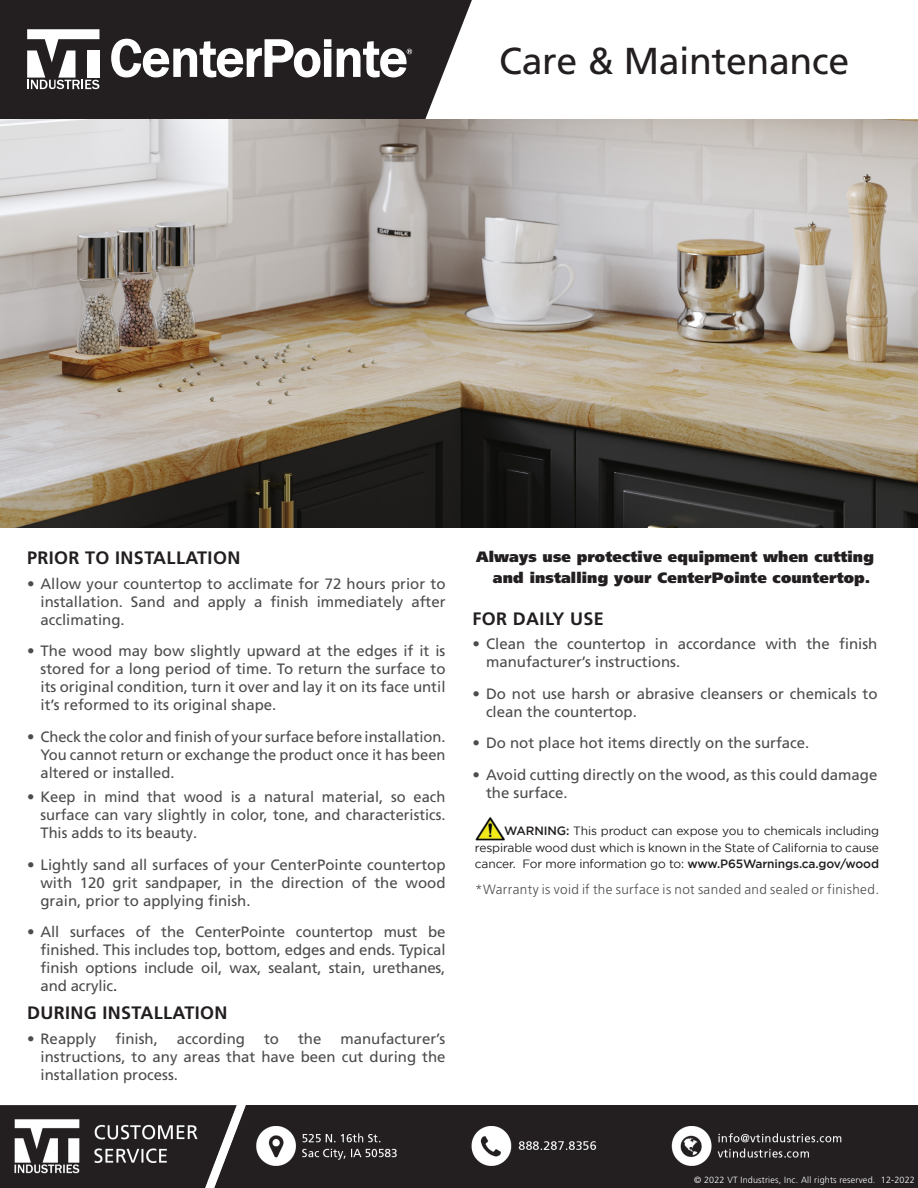
<style>
.page{position:relative;width:918px;height:1188px;background:#fff}
.page>*{position:absolute;margin:0;border:0;box-sizing:border-box;transform-origin:0 0}
.t1{font:37.5px "Frutiger LT Pro";letter-spacing:-.01em;color:#231f20}
.t2{font:700 18px "Frutiger LT Pro";letter-spacing:.02em;color:#231f20}
.t3{font:15px/18px "Frutiger LT Pro";color:#4b4c4d;text-align:justify}
.t4{font:900 15px/21px "Frutiger LT Pro";letter-spacing:.01em;color:#231f20;text-align:right}
.t5{font:300 13.5px "Frutiger LT Pro";letter-spacing:.03em;color:#4b4c4d}
.t6{font:12px/16.5px "Gotham";letter-spacing:-.01em;color:#231f20;text-align:justify}
.t7{font:300 9px "Frutiger LT Pro";letter-spacing:.02em;color:#fff}
.s1{color:#231f20}
.s2{font-weight:500}
</style>
<div class="page">
<img style="left:0;top:1106px;width:918px;height:82px">
<img style="left:475px;top:817px;width:29px;height:23px">
<svg style="left:0;top:0;width:472px;height:120px;background:#333030"></svg>
<svg style="left:27px;top:29px;width:72px;height:60px"></svg>
<svg style="left:111px;top:38px;width:301px;height:40px"></svg>
<img style="left:0;top:120px;width:918px;height:407px">
<h1 class="t1" style="left:499px;top:39px;width:351px">Care &amp; Maintenance</h1>
<p class="t2" style="left:27px;top:547px;width:215px">PRIOR TO INSTALLATION</p>
<p class="t3" style="left:40px;top:574px;width:407px;text-indent:-14px">• Allow your countertop to acclimate for 72 hours prior to installation. Sand and apply a finish immediately after acclimating.</p>
<p class="t3" style="left:40px;top:642px;width:407px;text-indent:-14px">• The wood may bow slightly upward at the edges if it is stored for a long period of time. To return the surface to its original condition, turn it over and lay it on its face until it’s reformed to its original shape.</p>
<p class="t3" style="left:40px;top:727px;width:407px;text-indent:-13px">• Check the color and finish of your surface before installation.<br>You cannot return or exchange the product once it has been altered or installed.</p>
<p class="t3" style="left:40px;top:788px;width:407px;text-indent:-13px">• Keep in mind that wood is a natural material, so each surface can vary slightly in color, tone, and characteristics.<br>This adds to its beauty.</p>
<p class="t3" style="left:40px;top:856px;width:407px;text-indent:-14px">• Lightly sand all surfaces of your CenterPointe countertop with 120 grit sandpaper, in the direction of the wood grain, prior to applying finish.</p>
<p class="t3" style="left:40px;top:923px;width:407px;text-indent:-14px">• All surfaces of the CenterPointe countertop must be finished. This includes top, bottom, edges and ends. Typical finish options include oil, wax, sealant, stain, urethanes, and acrylic<span class="s1">.</span></p>
<p class="t2" style="left:27px;top:1002px;width:202px">DURING INSTALLATION</p>
<p class="t3" style="left:27px;top:1030px;width:71px">• Reapply</p>
<p class="t3" style="left:115px;top:1030px;width:44px">finish,</p>
<p class="t3" style="left:177px;top:1030px;width:70px">according</p>
<p class="t3" style="left:264px;top:1030px;width:16px">to</p>
<p class="t3" style="left:298px;top:1030px;width:25px">the</p>
<p class="t3" style="left:40px;top:1030px;width:407px;text-indent:300px">manufacturer’s instructions, to any areas that have been cut during the installation process.</p>
<p class="t4" style="left:476px;top:546px;width:399px">Always use protective equipment when cutting and installing your CenterPointe countertop.</p>
<p class="t2" style="left:472px;top:608px;width:133px">FOR DAILY USE</p>
<p class="t3" style="left:486px;top:635px;width:393px;text-indent:-14px">• Clean the countertop in accordance with the finish manufacturer’s instructions.</p>
<p class="t3" style="left:486px;top:685px;width:393px;text-indent:-14px">• Do not use harsh or abrasive cleansers or chemicals to clean the countertop.</p>
<p class="t3" style="left:472px;top:734px;width:338px">• Do not place hot items directly on the surface.</p>
<p class="t3" style="left:486px;top:766px;width:393px;text-indent:-14px">• Avoid cutting directly on the wood, as this could damage the surface.</p>
<p class="t6" style="left:475px;top:823px;width:406px;text-indent:29px"><span class="s2">WARNING:</span> This product can expose you to chemicals including respirable wood dust which is known in the State of California to cause cancer. For more information go to: <span class="s2">www.P65Warnings.ca.gov/wood</span></p>
<p class="t5" style="left:475px;top:882px;width:405px">*Warranty is void if the surface is not sanded and sealed or finished.</p>
<p class="t7" style="left:694px;top:1174px;width:222px">© 2022 VT Industries, Inc. All rights reserved. 12-2022</p>
</div>
